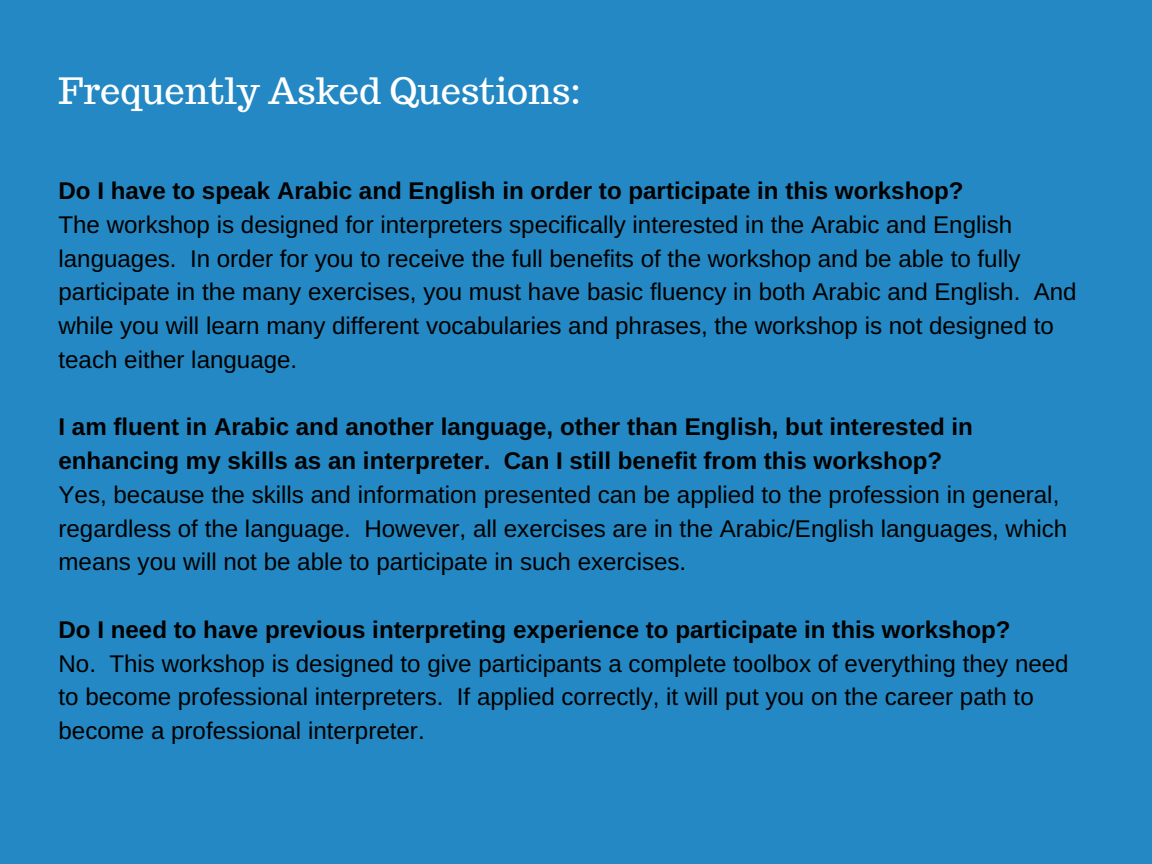
<style>
.page{position:relative;width:1152px;height:864px;background:#2388c3}
.page>*{position:absolute;margin:0;border:0;box-sizing:border-box;transform-origin:0 0}
.t1{font:36.3px "Trocchi";color:#fff}
.t2{font:24.15px/33.8px "Arimo";color:#000}
.t3{font:700 24.15px/33.8px "Arimo";color:#000}
</style>
<div class="page">
<h1 class="t1" style="left:58px;top:67px;width:524px">Frequently Asked Questions:</h1>
<p class="t3" style="left:58px;top:174px;width:907px">Do I have to speak Arabic and English in order to participate in this workshop?</p>
<p class="t2" style="left:58px;top:208px;width:1020px">The workshop is designed for interpreters specifically interested in the Arabic and English languages. In order for you to receive the full benefits of the workshop and be able to fully participate in the many exercises, you must have basic fluency in both Arabic and English. And while you will learn many different vocabularies and phrases, the workshop is not designed to teach either language.</p>
<p class="t3" style="left:58px;top:410px;width:916px">I am fluent in Arabic and another language, other than English, but interested in enhancing my skills as an interpreter. Can I still benefit from this workshop?</p>
<p class="t2" style="left:58px;top:478px;width:1010px">Yes, because the skills and information presented can be applied to the profession in general, regardless of the language. However, all exercises are in the Arabic/English languages, which means you will not be able to participate in such exercises.</p>
<p class="t3" style="left:58px;top:613px;width:954px">Do I need to have previous interpreting experience to participate in this workshop?</p>
<p class="t2" style="left:58px;top:646px;width:1012px">No. This workshop is designed to give participants a complete toolbox of everything they need to become professional interpreters. If applied correctly, it will put you on the career path to become a professional interpreter.</p>
</div>
